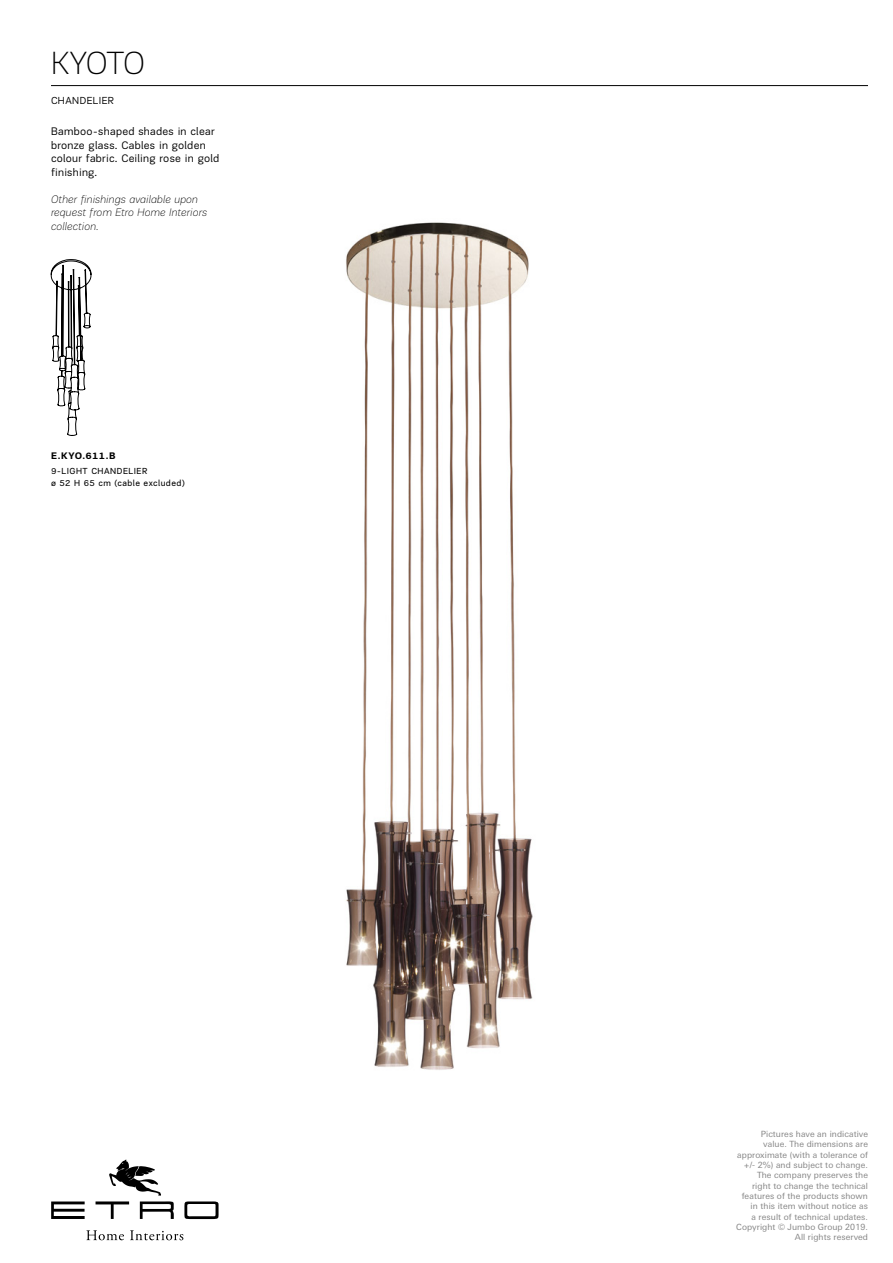
<style>
.page{position:relative;width:893px;height:1263px;background:#fff}
.page>*{position:absolute;margin:0;border:0;box-sizing:border-box;transform-origin:0 0}
.t1{font:100 33px "Encore Sans Pro PF";letter-spacing:-.04em;color:#000}
.t2{font:11.25px/13.5px "Encore Sans Pro PF";letter-spacing:.02em;color:#000}
.t3{font:italic 100 11.25px/13.5px "Encore Sans Pro PF";letter-spacing:.015em;color:#000}
.t4{font:10.5px "Encore Sans Pro PF";letter-spacing:.04em;color:#000}
.t5{font:700 9.75px "Encore Sans Pro PF";letter-spacing:.015em;color:#000}
.t6{font:9px/12.3px "Encore Sans Pro PF";letter-spacing:.055em;color:#000}
.t7{font:8.55px/10.4px "Linotype Univers Basic";letter-spacing:.01em;color:#868686;text-align:right}
</style>
<div class="page">
<img style="left:346px;top:222px;width:187px;height:848px">
<hr style="left:51px;top:85px;width:817px;height:1px;background:#000">
<svg style="left:51px;top:259px;width:40px;height:177px"></svg>
<svg style="left:109px;top:1159px;width:52px;height:36px"></svg>
<svg style="left:96px;top:1201px;width:33px;height:18px"></svg>
<svg style="left:140px;top:1201px;width:34px;height:18px"></svg>
<svg style="left:51px;top:1201px;width:34px;height:18px"></svg>
<svg style="left:184px;top:1201px;width:35px;height:18px"></svg>
<svg style="left:86px;top:1230px;width:38px;height:10px"></svg>
<svg style="left:130px;top:1230px;width:53px;height:10px"></svg>
<h1 class="t1" style="left:51px;top:44px;width:95px">KYOTO</h1>
<p class="t4" style="left:51px;top:95px;width:64px">CHANDELIER</p>
<h2 class="t2" style="left:51px;top:125px;width:170px">Bamboo-shaped shades in clear bronze glass. Cables in golden colour fabric. Ceiling rose in gold finishing.</h2>
<h2 class="t3" style="left:51px;top:192px;width:158px">Other finishings available upon request from Etro Home Interiors collection.</h2>
<p class="t5" style="left:51px;top:449px;width:66px">E.KYO.611.B</p>
<p class="t6" style="left:51px;top:464px;width:135px">9-LIGHT CHANDELIER<br>ø 52 H 65 cm (cable excluded)</p>
<p class="t7" style="left:736px;top:1129px;width:133px">Pictures have an indicative value. The dimensions are approximate (with a tolerance of +/- 2%) and subject to change.<br>The company preserves the right to change the technical features of the products shown in this item without notice as<br>a result of technical updates.<br>Copyright © Jumbo Group 2019.<br>All rights reserved</p>
</div>
